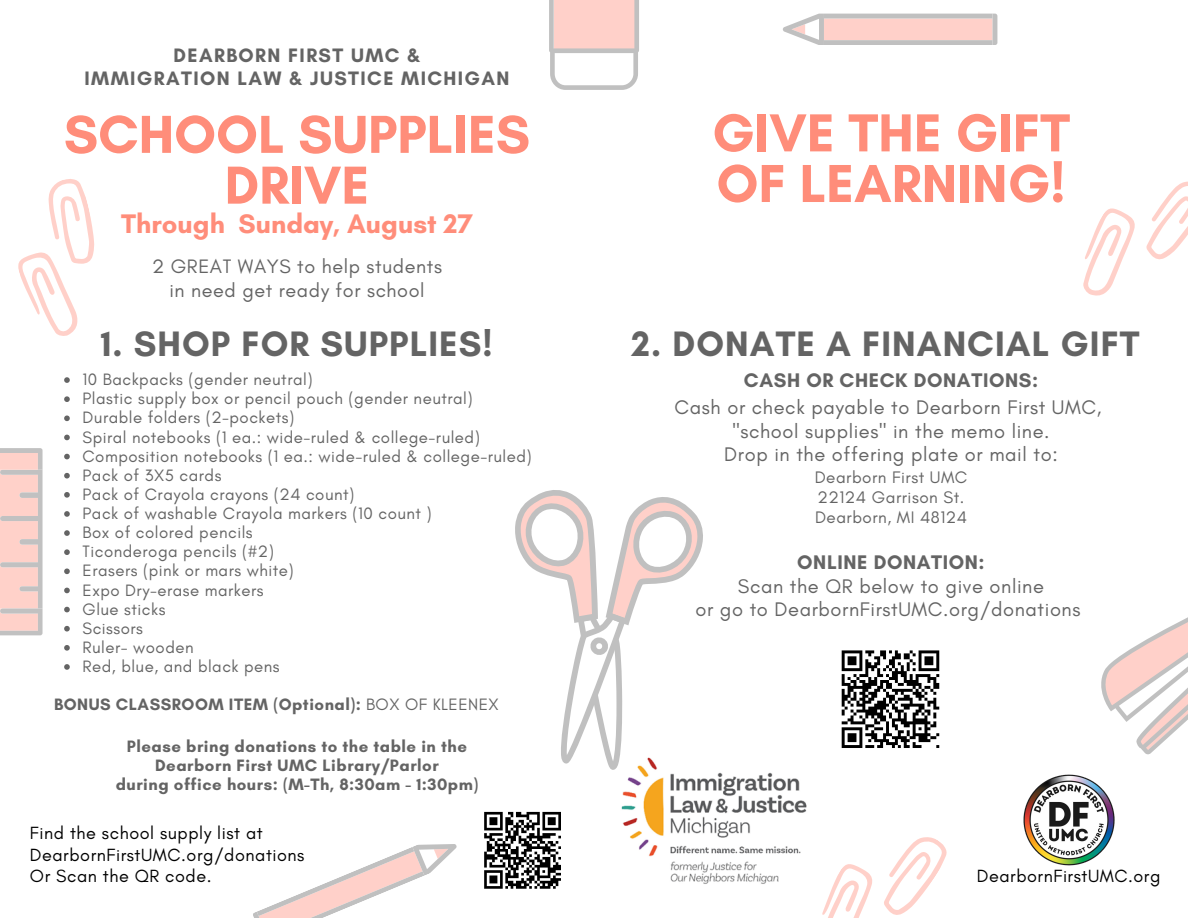
<style>
.page{position:relative;width:1188px;height:918px;background:#fff}
.page>*{position:absolute;margin:0;border:0;box-sizing:border-box;transform-origin:0 0}
.t1{font:700 54.45px/50.8px "Glacial Indifference";color:#ff8d7a;text-align:center}
.t2{font:700 36px "Glacial Indifference";letter-spacing:.03em;color:#646464}
.t3{font:700 27.3px "Glacial Indifference";color:#ff8d7a}
.t4{font:20.1px "Glacial Indifference";letter-spacing:.03em;color:#646464}
.t5{font:700 20.1px "Glacial Indifference";letter-spacing:.03em;color:#646464}
.t6{font:700 19.8px "Glacial Indifference";letter-spacing:.07em;color:#646464}
.t7{font:19.8px "Glacial Indifference";letter-spacing:.03em;color:#646464}
.t8{font:18px "Glacial Indifference";letter-spacing:.03em;color:#000}
.t9{font:17.1px "Glacial Indifference";letter-spacing:.03em;color:#646464}
.t10{font:16.8px "Glacial Indifference";letter-spacing:.03em;color:#646464}
.t11{font:700 16.8px "Glacial Indifference";letter-spacing:.03em;color:#646464}
.s1{font-weight:400}
</style>
<div class="page">
<svg style="left:64px;top:377px;width:6px;height:6px"></svg>
<svg style="left:64px;top:396px;width:6px;height:6px"></svg>
<svg style="left:64px;top:416px;width:6px;height:5px"></svg>
<svg style="left:64px;top:435px;width:6px;height:5px"></svg>
<svg style="left:64px;top:454px;width:6px;height:5px"></svg>
<svg style="left:64px;top:473px;width:6px;height:6px"></svg>
<svg style="left:64px;top:492px;width:6px;height:6px"></svg>
<svg style="left:64px;top:511px;width:6px;height:6px"></svg>
<svg style="left:64px;top:530px;width:6px;height:6px"></svg>
<svg style="left:64px;top:549px;width:6px;height:6px"></svg>
<svg style="left:64px;top:569px;width:6px;height:5px"></svg>
<svg style="left:64px;top:588px;width:6px;height:5px"></svg>
<svg style="left:64px;top:607px;width:6px;height:5px"></svg>
<svg style="left:64px;top:626px;width:6px;height:6px"></svg>
<svg style="left:64px;top:645px;width:6px;height:6px"></svg>
<svg style="left:64px;top:664px;width:6px;height:6px"></svg>
<svg style="left:841px;top:650px;width:99px;height:98px"></svg>
<img style="left:1023px;top:774px;width:92px;height:92px">
<svg style="left:1101px;top:617px;width:87px;height:138px"></svg>
<svg style="left:515px;top:490px;width:188px;height:280px"></svg>
<svg style="left:783px;top:14px;width:214px;height:31px;background:#ead0cc"></svg>
<svg style="left:484px;top:811px;width:77px;height:78px"></svg>
<svg style="left:549px;top:0;width:90px;height:90px"></svg>
<svg style="left:18px;top:179px;width:76px;height:157px"></svg>
<svg style="left:1083px;top:181px;width:105px;height:115px"></svg>
<svg style="left:822px;top:837px;width:125px;height:81px"></svg>
<svg style="left:253px;top:844px;width:204px;height:74px"></svg>
<svg style="left:0;top:448px;width:43px;height:187px;background:#edcdc8"></svg>
<img style="left:621px;top:756px;width:186px;height:128px">
<p class="t6" style="left:173px;top:44px;width:249px">DEARBORN FIRST UMC &amp;</p>
<p class="t6" style="left:85px;top:66px;width:426px">IMMIGRATION LAW &amp; JUSTICE MICHIGAN</p>
<p class="t1" style="left:64px;top:108px;width:468px">SCHOOL SUPPLIES<br>DRIVE</p>
<p class="t3" style="left:121px;top:207px;width:353px">Through Sunday, August 27</p>
<p class="t7" style="left:152px;top:254px;width:291px">2 GREAT WAYS to help students</p>
<p class="t7" style="left:169px;top:279px;width:257px">in need get ready for school</p>
<p class="t2" style="left:101px;top:322px;width:393px">1. SHOP FOR SUPPLIES!</p>
<p class="t10" style="left:83px;top:369px;width:231px">10 Backpacks (gender neutral)</p>
<p class="t10" style="left:83px;top:388px;width:392px">Plastic supply box or pencil pouch (gender neutral)</p>
<p class="t10" style="left:83px;top:407px;width:213px">Durable folders (2-pockets)</p>
<p class="t10" style="left:83px;top:427px;width:399px">Spiral notebooks (1 ea.: wide-ruled &amp; college-ruled)</p>
<p class="t10" style="left:83px;top:446px;width:451px">Composition notebooks (1 ea.: wide-ruled &amp; college-ruled)</p>
<p class="t10" style="left:83px;top:465px;width:140px">Pack of 3X5 cards</p>
<p class="t10" style="left:83px;top:484px;width:273px">Pack of Crayola crayons (24 count)</p>
<p class="t10" style="left:83px;top:503px;width:351px">Pack of washable Crayola markers (10 count )</p>
<p class="t10" style="left:83px;top:522px;width:172px">Box of colored pencils</p>
<p class="t10" style="left:83px;top:541px;width:193px">Ticonderoga pencils (#2)</p>
<p class="t10" style="left:83px;top:560px;width:213px">Erasers (pink or mars white)</p>
<p class="t10" style="left:83px;top:580px;width:182px">Expo Dry-erase markers</p>
<p class="t10" style="left:83px;top:599px;width:84px">Glue sticks</p>
<p class="t10" style="left:83px;top:618px;width:62px">Scissors</p>
<p class="t10" style="left:83px;top:637px;width:113px">Ruler- wooden</p>
<p class="t10" style="left:83px;top:656px;width:199px">Red, blue, and black pens</p>
<p class="t11" style="left:54px;top:694px;width:446px">BONUS CLASSROOM ITEM (Optional): <span class="s1">BOX OF KLEENEX</span></p>
<p class="t11" style="left:127px;top:736px;width:342px">Please bring donations to the table in the</p>
<p class="t11" style="left:155px;top:755px;width:285px">Dearborn First UMC Library/Parlor</p>
<p class="t11" style="left:116px;top:774px;width:364px">during office hours: (M-Th, 8:30am - 1:30pm)</p>
<p class="t8" style="left:30px;top:822px;width:234px">Find the school supply list at</p>
<p class="t8" style="left:30px;top:844px;width:276px">DearbornFirstUMC.org/donations</p>
<p class="t8" style="left:30px;top:865px;width:183px">Or Scan the QR code.</p>
<p class="t1" style="left:712px;top:107px;width:360px">GIVE THE GIFT</p>
<p class="t1" style="left:717px;top:158px;width:350px">OF LEARNING!</p>
<p class="t2" style="left:632px;top:322px;width:510px">2. DONATE A FINANCIAL GIFT</p>
<p class="t5" style="left:744px;top:368px;width:296px">CASH OR CHECK DONATIONS:</p>
<p class="t4" style="left:675px;top:395px;width:428px">Cash or check payable to Dearborn First UMC,</p>
<p class="t4" style="left:732px;top:419px;width:319px">"school supplies" in the memo line.</p>
<p class="t4" style="left:724px;top:442px;width:335px">Drop in the offering plate or mail to:</p>
<p class="t9" style="left:815px;top:466px;width:154px">Dearborn First UMC</p>
<p class="t9" style="left:818px;top:487px;width:148px">22124 Garrison St.</p>
<p class="t9" style="left:815px;top:507px;width:154px">Dearborn, MI 48124</p>
<p class="t5" style="left:797px;top:550px;width:189px">ONLINE DONATION:</p>
<p class="t4" style="left:738px;top:574px;width:308px">Scan the QR below to give online</p>
<p class="t4" style="left:695px;top:597px;width:387px">or go to DearbornFirstUMC.org/donations</p>
<p class="t8" style="left:977px;top:865px;width:185px">DearbornFirstUMC.org</p>
</div>
